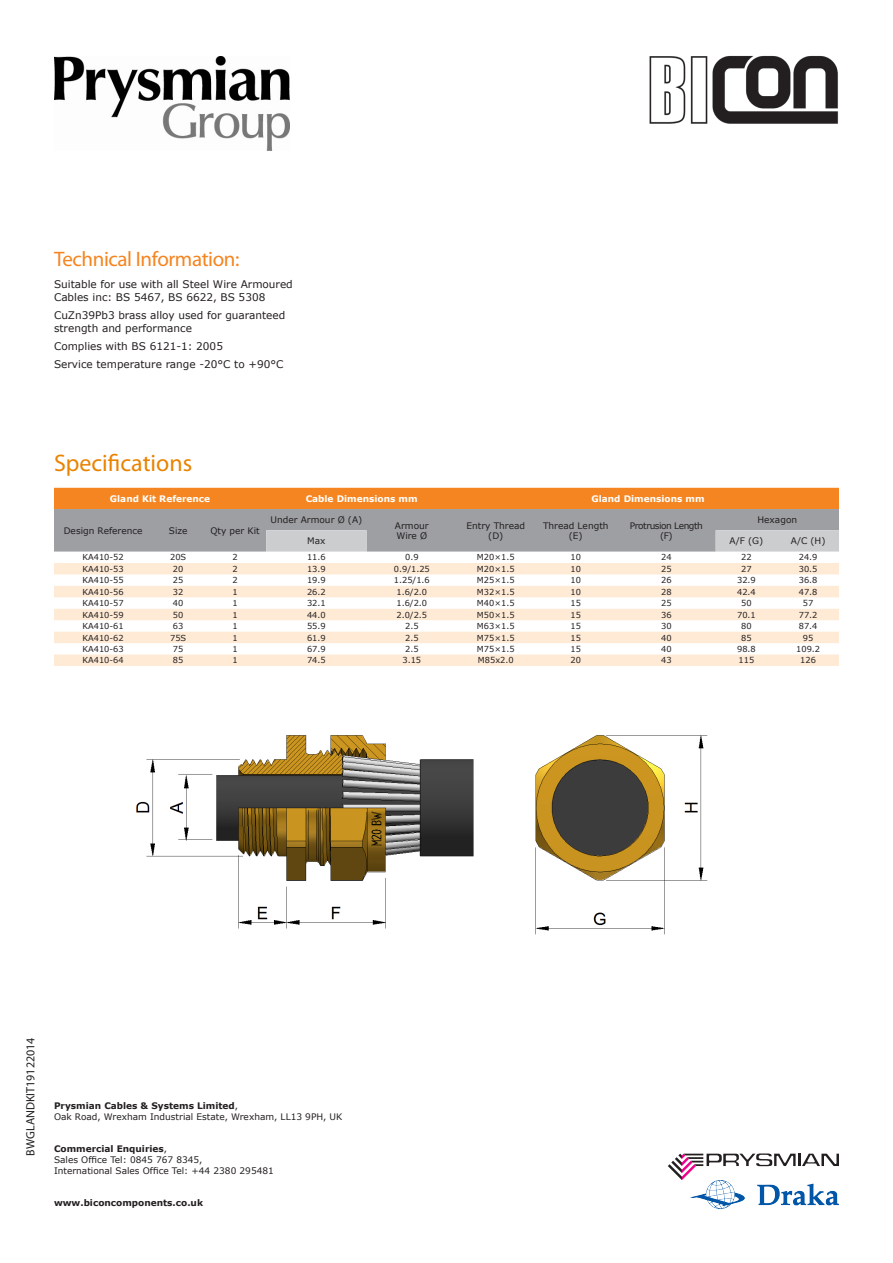
<style>
.page{position:relative;width:893px;height:1263px;background:#fff}
.page>*{position:absolute;margin:0;border:0;box-sizing:border-box;transform-origin:0 0}
.t1{font:24px "Myriad Pro";color:#e98300}
.t2{font:21px "Myriad Pro";letter-spacing:-.02em;color:#f58520}
.t3{font:12px "Myriad Pro";color:#231f20}
.t4{font:10.5px/13.5px "Verdana";color:#231f20}
.t5{font:9px/10.5px "Verdana";color:#231f20;text-align:center}
.t6{font:700 9px "Verdana";color:#231f20}
.t7{font:700 9px "Verdana";color:#fff}
.t8{font:9px/10.5px "Verdana";letter-spacing:-.05em;color:#231f20;text-align:center}
.t9{font:8.25px "Verdana";color:#231f20}
.s1{font-weight:400}
</style>
<div class="page">
<img style="left:54px;top:57px;width:235px;height:94px">
<svg style="left:668px;top:1153px;width:171px;height:27px"></svg>
<img style="left:690px;top:1180px;width:149px;height:29px">
<svg style="left:54px;top:488px;width:785px;height:64px;background:#bf9b7c"></svg>
<svg style="left:54px;top:563px;width:785px;height:103px;fill:#feead5"></svg>
<img style="left:649px;top:55px;width:189px;height:69px">
<img style="left:136px;top:735px;width:572px;height:200px">
<p class="t2" style="left:54px;top:246px;width:187px">Technical Information:</p>
<p class="t4" style="left:54px;top:277px;width:240px">Suitable for use with all Steel Wire Armoured<br>Cables inc: BS 5467, BS 6622, BS 5308</p>
<p class="t4" style="left:54px;top:308px;width:233px">CuZn39Pb3 brass alloy used for guaranteed strength and performance</p>
<p class="t4" style="left:54px;top:339px;width:170px">Complies with BS 6121-1: 2005</p>
<p class="t4" style="left:54px;top:357px;width:231px">Service temperature range -20°C to +90°C</p>
<p class="t1" style="left:54px;top:448px;width:140px">Specifications</p>
<p class="t7" style="left:110px;top:492px;width:102px">Gland Kit Reference</p>
<p class="t7" style="left:306px;top:492px;width:113px">Cable Dimensions mm</p>
<p class="t7" style="left:591px;top:492px;width:115px">Gland Dimensions mm</p>
<p class="t5" style="left:64px;top:525px;width:80px">Design Reference</p>
<p class="t5" style="left:169px;top:525px;width:20px">Size</p>
<p class="t5" style="left:210px;top:525px;width:51px">Qty per Kit</p>
<p class="t5" style="left:270px;top:514px;width:93px">Under Armour Ø (A)</p>
<p class="t5" style="left:757px;top:514px;width:41px">Hexagon</p>
<p class="t5" style="left:395px;top:520px;width:35px;text-align:left">Armour<br>Wire Ø</p>
<p class="t5" style="left:466px;top:520px;width:60px">Entry Thread (D)</p>
<p class="t5" style="left:543px;top:520px;width:67px">Thread Length (E)</p>
<p class="t8" style="left:630px;top:520px;width:75px">Protrusion Length (F)</p>
<p class="t5" style="left:307px;top:536px;width:20px">Max</p>
<p class="t5" style="left:730px;top:536px;width:35px">A/F (G)</p>
<p class="t5" style="left:791px;top:536px;width:36px">A/C (H)</p>
<p class="t9" style="left:82px;top:552px;width:43px">KA410-52</p>
<p class="t9" style="left:170px;top:552px;width:18px">20S</p>
<p class="t9" style="left:233px;top:552px;width:7px">2</p>
<p class="t9" style="left:307px;top:552px;width:20px">11.6</p>
<p class="t9" style="left:405px;top:552px;width:15px">0.9</p>
<p class="t9" style="left:477px;top:552px;width:39px">M20×1.5</p>
<p class="t9" style="left:570px;top:552px;width:12px">10</p>
<p class="t9" style="left:661px;top:552px;width:12px">24</p>
<p class="t9" style="left:741px;top:552px;width:12px">22</p>
<p class="t9" style="left:799px;top:552px;width:20px">24.9</p>
<p class="t9" style="left:82px;top:563px;width:43px">KA410-53</p>
<p class="t9" style="left:173px;top:563px;width:12px">20</p>
<p class="t9" style="left:233px;top:563px;width:7px">2</p>
<p class="t9" style="left:307px;top:563px;width:20px">13.9</p>
<p class="t9" style="left:394px;top:563px;width:37px">0.9/1.25</p>
<p class="t9" style="left:477px;top:563px;width:39px">M20×1.5</p>
<p class="t9" style="left:570px;top:563px;width:12px">10</p>
<p class="t9" style="left:661px;top:563px;width:12px">25</p>
<p class="t9" style="left:741px;top:563px;width:12px">27</p>
<p class="t9" style="left:799px;top:563px;width:20px">30.5</p>
<p class="t9" style="left:82px;top:575px;width:43px">KA410-55</p>
<p class="t9" style="left:173px;top:575px;width:12px">25</p>
<p class="t9" style="left:233px;top:575px;width:7px">2</p>
<p class="t9" style="left:307px;top:575px;width:20px">19.9</p>
<p class="t9" style="left:394px;top:575px;width:37px">1.25/1.6</p>
<p class="t9" style="left:477px;top:575px;width:39px">M25×1.5</p>
<p class="t9" style="left:570px;top:575px;width:12px">10</p>
<p class="t9" style="left:661px;top:575px;width:12px">26</p>
<p class="t9" style="left:737px;top:575px;width:20px">32.9</p>
<p class="t9" style="left:799px;top:575px;width:20px">36.8</p>
<p class="t9" style="left:82px;top:586px;width:43px">KA410-56</p>
<p class="t9" style="left:173px;top:586px;width:12px">32</p>
<p class="t9" style="left:233px;top:586px;width:7px">1</p>
<p class="t9" style="left:307px;top:586px;width:20px">26.2</p>
<p class="t9" style="left:396px;top:586px;width:32px">1.6/2.0</p>
<p class="t9" style="left:477px;top:586px;width:39px">M32×1.5</p>
<p class="t9" style="left:570px;top:586px;width:12px">10</p>
<p class="t9" style="left:661px;top:586px;width:12px">28</p>
<p class="t9" style="left:737px;top:586px;width:20px">42.4</p>
<p class="t9" style="left:799px;top:586px;width:20px">47.8</p>
<p class="t9" style="left:82px;top:597px;width:43px">KA410-57</p>
<p class="t9" style="left:173px;top:597px;width:12px">40</p>
<p class="t9" style="left:233px;top:597px;width:7px">1</p>
<p class="t9" style="left:307px;top:597px;width:20px">32.1</p>
<p class="t9" style="left:396px;top:597px;width:32px">1.6/2.0</p>
<p class="t9" style="left:477px;top:597px;width:39px">M40×1.5</p>
<p class="t9" style="left:570px;top:597px;width:12px">15</p>
<p class="t9" style="left:661px;top:597px;width:12px">25</p>
<p class="t9" style="left:741px;top:597px;width:12px">50</p>
<p class="t9" style="left:803px;top:597px;width:12px">57</p>
<p class="t9" style="left:82px;top:609px;width:43px">KA410-59</p>
<p class="t9" style="left:173px;top:609px;width:12px">50</p>
<p class="t9" style="left:233px;top:609px;width:7px">1</p>
<p class="t9" style="left:307px;top:609px;width:20px">44.0</p>
<p class="t9" style="left:396px;top:609px;width:32px">2.0/2.5</p>
<p class="t9" style="left:477px;top:609px;width:39px">M50×1.5</p>
<p class="t9" style="left:570px;top:609px;width:12px">15</p>
<p class="t9" style="left:661px;top:609px;width:12px">36</p>
<p class="t9" style="left:737px;top:609px;width:20px">70.1</p>
<p class="t9" style="left:799px;top:609px;width:20px">77.2</p>
<p class="t9" style="left:82px;top:620px;width:43px">KA410-61</p>
<p class="t9" style="left:173px;top:620px;width:12px">63</p>
<p class="t9" style="left:233px;top:620px;width:7px">1</p>
<p class="t9" style="left:307px;top:620px;width:20px">55.9</p>
<p class="t9" style="left:405px;top:620px;width:15px">2.5</p>
<p class="t9" style="left:477px;top:620px;width:39px">M63×1.5</p>
<p class="t9" style="left:570px;top:620px;width:12px">15</p>
<p class="t9" style="left:661px;top:620px;width:12px">30</p>
<p class="t9" style="left:741px;top:620px;width:12px">80</p>
<p class="t9" style="left:799px;top:620px;width:20px">87.4</p>
<p class="t9" style="left:82px;top:632px;width:43px">KA410-62</p>
<p class="t9" style="left:170px;top:632px;width:18px">75S</p>
<p class="t9" style="left:233px;top:632px;width:7px">1</p>
<p class="t9" style="left:307px;top:632px;width:20px">61.9</p>
<p class="t9" style="left:405px;top:632px;width:15px">2.5</p>
<p class="t9" style="left:477px;top:632px;width:39px">M75×1.5</p>
<p class="t9" style="left:570px;top:632px;width:12px">15</p>
<p class="t9" style="left:661px;top:632px;width:12px">40</p>
<p class="t9" style="left:741px;top:632px;width:12px">85</p>
<p class="t9" style="left:803px;top:632px;width:12px">95</p>
<p class="t9" style="left:82px;top:643px;width:43px">KA410-63</p>
<p class="t9" style="left:173px;top:643px;width:12px">75</p>
<p class="t9" style="left:233px;top:643px;width:7px">1</p>
<p class="t9" style="left:307px;top:643px;width:20px">67.9</p>
<p class="t9" style="left:405px;top:643px;width:15px">2.5</p>
<p class="t9" style="left:477px;top:643px;width:39px">M75×1.5</p>
<p class="t9" style="left:570px;top:643px;width:12px">15</p>
<p class="t9" style="left:661px;top:643px;width:12px">40</p>
<p class="t9" style="left:737px;top:643px;width:20px">98.8</p>
<p class="t9" style="left:796px;top:643px;width:25px">109.2</p>
<p class="t9" style="left:82px;top:655px;width:43px">KA410-64</p>
<p class="t9" style="left:173px;top:655px;width:12px">85</p>
<p class="t9" style="left:233px;top:655px;width:7px">1</p>
<p class="t9" style="left:307px;top:655px;width:20px">74.5</p>
<p class="t9" style="left:402px;top:655px;width:20px">3.15</p>
<p class="t9" style="left:478px;top:655px;width:37px">M85x2.0</p>
<p class="t9" style="left:570px;top:655px;width:12px">20</p>
<p class="t9" style="left:661px;top:655px;width:12px">43</p>
<p class="t9" style="left:739px;top:655px;width:17px">115</p>
<p class="t9" style="left:800px;top:655px;width:17px">126</p>
<p class="t3" style="left:23px;top:1155px;width:119px;rotate:-90deg">BWGLANDKIT19122014</p>
<p class="t6" style="left:54px;top:1099px;width:186px">Prysmian Cables &amp; Systems Limited<span class="s1">,</span></p>
<p class="t5" style="left:54px;top:1111px;width:290px">Oak Road, Wrexham Industrial Estate, Wrexham, LL13 9PH, UK</p>
<p class="t6" style="left:54px;top:1143px;width:115px">Commercial Enquiries<span class="s1">,</span></p>
<p class="t5" style="left:54px;top:1154px;width:150px">Sales Office Tel: 0845 767 8345,</p>
<p class="t5" style="left:54px;top:1165px;width:221px">International Sales Office Tel: +44 2380 295481</p>
<p class="t6" style="left:54px;top:1197px;width:151px">www.biconcomponents.co.uk</p>
</div>
